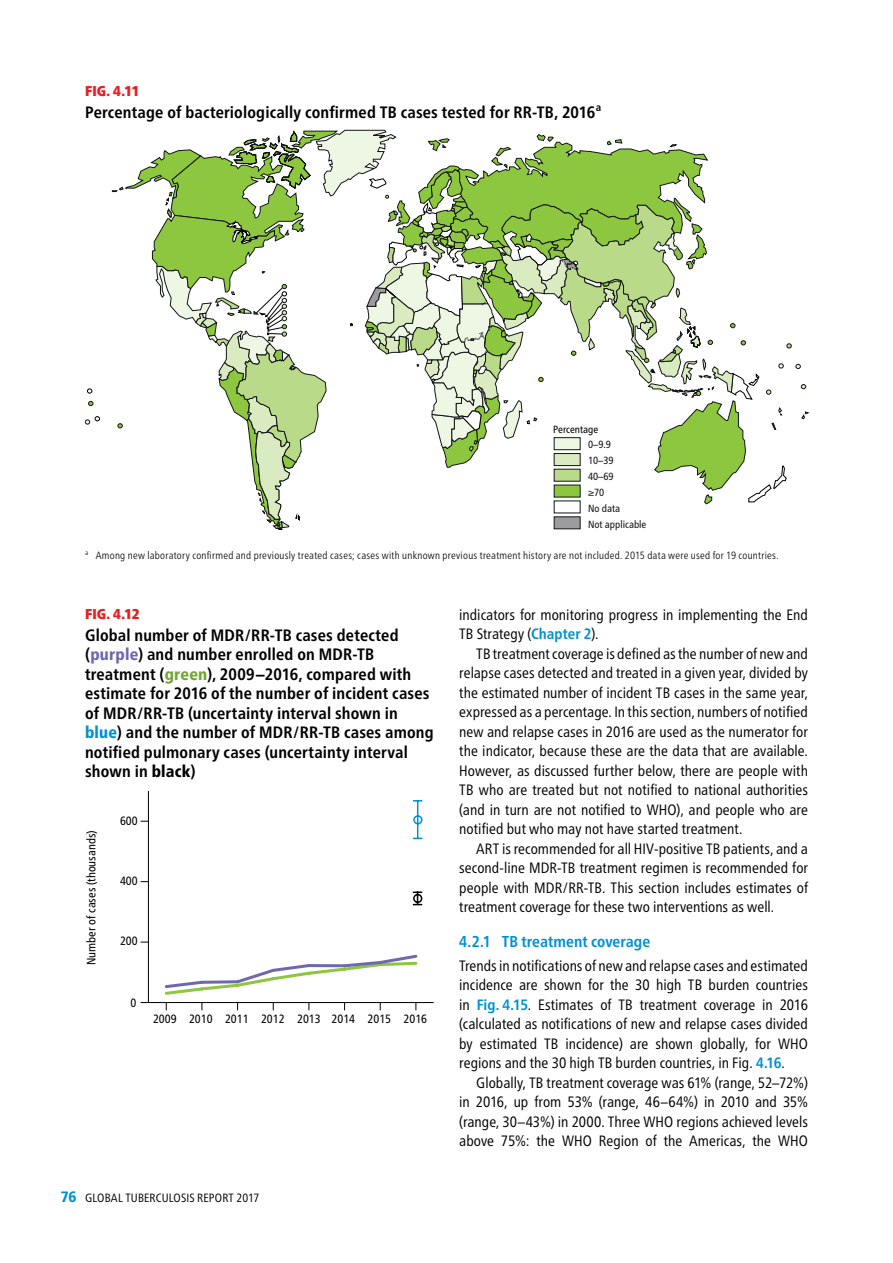
<style>
.page{position:relative;width:893px;height:1263px;background:#fff}
.page>*{position:absolute;margin:0;border:0;box-sizing:border-box;transform-origin:0 0}
.t1{font:700 condensed 16.5px/19.5px "Frutiger Neue LTW1 G";letter-spacing:.01em;color:#000}
.t2{font:700 condensed 15.75px "Frutiger Neue LTW1 G";letter-spacing:.005em;color:#0091d1}
.t3{font:condensed 15px/19.5px "Frutiger Neue LTW1 G";letter-spacing:.005em;color:#000;text-align:justify}
.t4{font:900 condensed 14.25px "Frutiger Neue LTW1 G";letter-spacing:.01em;color:#ed1d24}
.t5{font:condensed 12px "Frutiger Neue LTW1 G";color:#000}
.t6{font:condensed 12px "Frutiger Neue LTW1 G";letter-spacing:.015em;color:#000}
.t7{font:300 condensed 10.5px "Frutiger Neue LTW1 G";letter-spacing:.025em;color:#000}
.t8{font:condensed 10.35px/16px "Frutiger Neue LTW1 G";color:#121517}
.t9{font:condensed 10.35px "Frutiger Neue LTW1 G";color:#000}
.s1{font-weight:800;color:#6d68af}
.s2{font-weight:800;color:#73a534}
.s3{font-weight:800;color:#0091d1}
.s4{font-weight:800}
.s5{font-weight:800;font-size:15px;color:#0091d1}
.s6{font-weight:700;color:#0091d1}
</style>
<div class="page">
<svg style="left:87px;top:389px;width:5px;height:4px"></svg>
<svg style="left:88px;top:401px;width:5px;height:5px"></svg>
<svg style="left:85px;top:416px;width:15px;height:8px"></svg>
<svg style="left:112px;top:130px;width:698px;height:400px"></svg>
<hr style="left:148px;top:791px;width:1px;height:211px;background:#000">
<hr style="left:148px;top:1002px;width:286px;height:1px;background:#000">
<svg style="left:163px;top:954px;width:256px;height:56px"></svg>
<svg style="left:413px;top:800px;width:10px;height:40px"></svg>
<svg style="left:412px;top:891px;width:11px;height:15px"></svg>
<p class="t4" style="left:85px;top:82px;width:56px">FIG. 4.11</p>
<p class="t1" style="left:85px;top:102px;width:518px">Percentage of bacteriologically confirmed TB cases tested for RR-TB, 2016<sup>a</sup></p>
<p class="t9" style="left:553px;top:423px;width:47px">Percentage</p>
<p class="t8" style="left:588px;top:436px;width:60px">0–9.9<br>10–39<br>40–69<br>≥70<br>No data<br>Not applicable</p>
<p class="t7" style="left:85px;top:549px;width:695px"><sup>a</sup> Among new laboratory confirmed and previously treated cases; cases with unknown previous treatment history are not included. 2015 data were used for 19 countries.</p>
<p class="t4" style="left:85px;top:605px;width:56px">FIG. 4.12</p>
<p class="t1" style="left:85px;top:625px;width:350px">Global number of MDR/RR-TB cases detected (<span class="s1">purple</span>) and number enrolled on MDR-TB treatment (<span class="s2">green</span>), 2009−2016, compared with estimate for 2016 of the number of incident cases of MDR/RR-TB (uncertainty interval shown in <span class="s3">blue</span>) and the number of MDR/RR-TB cases among notified pulmonary cases (uncertainty interval shown in <span class="s4">black</span>)</p>
<p class="t5" style="left:84px;top:965px;width:136px;rotate:-90deg">Number of cases (thousands)</p>
<p class="t5" style="left:120px;top:814px;width:19px">600</p>
<p class="t5" style="left:120px;top:874px;width:19px">400</p>
<p class="t5" style="left:120px;top:934px;width:19px">200</p>
<p class="t5" style="left:131px;top:995px;width:7px">0</p>
<p class="t5" style="left:153px;top:1012px;width:276px">2009 2010 2011 2012 2013 2014 2015 2016</p>
<p class="t6" style="left:61px;top:1191px;width:200px"><span class="s5">76</span> GLOBAL TUBERCULOSIS REPORT 2017</p>
<p class="t3" style="left:459px;top:605px;width:350px">indicators for monitoring progress in implementing the End<br>TB Strategy (<span class="s6">Chapter 2</span>).</p>
<p class="t3" style="left:459px;top:644px;width:350px;text-indent:17px">TB treatment coverage is defined as the number of new and relapse cases detected and treated in a given year, divided by the estimated number of incident TB cases in the same year, expressed as a percentage. In this section, numbers of notified new and relapse cases in 2016 are used as the numerator for the indicator, because these are the data that are available.<br>However, as discussed further below, there are people with TB who are treated but not notified to national authorities (and in turn are not notified to WHO), and people who are notified but who may not have started treatment.</p>
<p class="t3" style="left:459px;top:839px;width:350px;text-indent:17px">ART is recommended for all HIV-positive TB patients, and a second-line MDR-TB treatment regimen is recommended for people with MDR/RR-TB. This section includes estimates of treatment coverage for these two interventions as well.</p>
<p class="t2" style="left:459px;top:932px;width:193px">4.2.1 TB treatment coverage</p>
<p class="t3" style="left:459px;top:956px;width:350px">Trends in notifications of new and relapse cases and estimated incidence are shown for the 30 high TB burden countries in <span class="s6">Fig. 4.15</span>. Estimates of TB treatment coverage in 2016 (calculated as notifications of new and relapse cases divided by estimated TB incidence) are shown globally, for WHO regions and the 30 high TB burden countries, in Fig. <span class="s6">4.16</span>.</p>
<p class="t3" style="left:459px;top:1073px;width:350px;text-indent:17px">Globally, TB treatment coverage was 61% (range, 52–72%) in 2016, up from 53% (range, 46–64%) in 2010 and 35% (range, 30–43%) in 2000. Three WHO regions achieved levels above 75%: the WHO Region of the Americas, the WHO</p>
</div>
